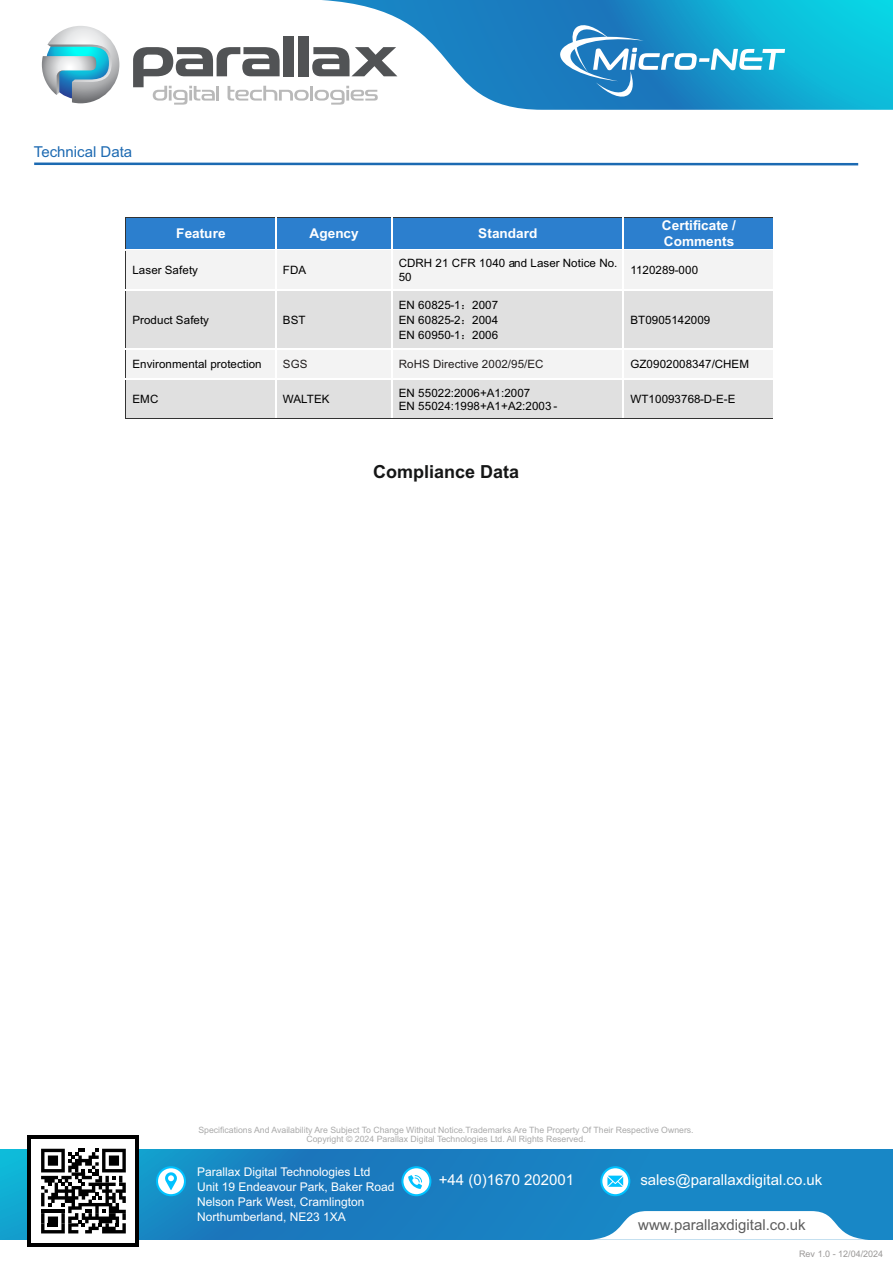
<style>
.page{position:relative;width:893px;height:1263px;background:#fff}
.page>*{position:absolute;margin:0;border:0;box-sizing:border-box;transform-origin:0 0}
.t1{font:700 18px "Arial";color:#151616}
.t2{font:15px "Arial";color:#fff}
.t3{font:15px "Arial";color:#5d5d5d}
.t4{font:15px "Arial";color:#1d6ab2}
.t5{font:700 13.5px/15.3px "Arial";color:#fff}
.t6{font:12px/15.1px "Arial";color:#fff}
.t7{font:11.55px/14.9px "Arial";letter-spacing:.01em;color:#000}
.t8{font:11.55px "Arial";letter-spacing:.005em;color:#231f1f}
.t9{font:9px "Arial";color:#9a9897}
.t10{font:8.7px/9.8px "Arial";color:#aaa;text-align:center}
.s1{font-family:"Sim Sun"}
</style>
<div class="page">
<svg style="left:0;top:1150px;width:893px;height:90px;background:#1883c2"></svg>
<div style="left:28px;top:1135px;width:111px;height:112px;background:#000"></div>
<div style="left:32px;top:1139px;width:103px;height:104px;background:#fff"></div>
<svg style="left:41px;top:1149px;width:85px;height:84px"></svg>
<svg style="left:589px;top:1211px;width:280px;height:29px"></svg>
<svg style="left:156px;top:1166px;width:30px;height:30px"></svg>
<div style="left:158px;top:1168px;width:26px;height:26px;background:#fff;border-radius:50%"></div>
<svg style="left:165px;top:1172px;width:12px;height:18px"></svg>
<svg style="left:600px;top:1166px;width:30px;height:30px"></svg>
<div style="left:602px;top:1168px;width:26px;height:26px;background:#fff;border-radius:50%"></div>
<svg style="left:607px;top:1175px;width:16px;height:12px"></svg>
<svg style="left:401px;top:1166px;width:30px;height:30px"></svg>
<div style="left:403px;top:1168px;width:26px;height:26px;background:#fff;border-radius:50%"></div>
<svg style="left:408px;top:1175px;width:14px;height:14px"></svg>
<svg style="left:322px;top:0;width:571px;height:110px"></svg>
<div style="left:284px;top:36px;width:10px;height:40px;background:#515355"></div>
<div style="left:298px;top:36px;width:11px;height:40px;background:#515355"></div>
<svg style="left:133px;top:47px;width:264px;height:58px"></svg>
<svg style="left:42px;top:26px;width:77px;height:77px"></svg>
<hr style="left:34px;top:163px;width:824px;height:2px;background:#1c6ab2">
<svg style="left:559px;top:22px;width:226px;height:78px;background:#389ccd"></svg>
<div style="left:126px;top:217px;width:149px;height:32px;background:#2c7fce"></div>
<div style="left:277px;top:217px;width:114px;height:32px;background:#2c7fce"></div>
<div style="left:393px;top:217px;width:229px;height:32px;background:#2c7fce"></div>
<div style="left:624px;top:217px;width:148px;height:32px;background:#2c7fce"></div>
<hr style="left:126px;top:217px;width:149px;height:1px;background:#333">
<hr style="left:276px;top:217px;width:115px;height:1px;background:#333">
<hr style="left:391px;top:217px;width:231px;height:1px;background:#333">
<hr style="left:623px;top:217px;width:149px;height:1px;background:#333">
<hr style="left:125px;top:217px;width:1px;height:32px;background:#333">
<hr style="left:275px;top:217px;width:2px;height:32px;background:#fff">
<hr style="left:391px;top:217px;width:2px;height:32px;background:#fff">
<hr style="left:622px;top:217px;width:2px;height:32px;background:#fff">
<div style="left:126px;top:250px;width:149px;height:39px;background:#f3f3f3"></div>
<div style="left:277px;top:250px;width:114px;height:39px;background:#f3f3f3"></div>
<div style="left:393px;top:250px;width:229px;height:39px;background:#f3f3f3"></div>
<div style="left:624px;top:250px;width:148px;height:39px;background:#f3f3f3"></div>
<hr style="left:125px;top:251px;width:1px;height:38px;background:#333">
<div style="left:126px;top:291px;width:149px;height:57px;background:#e0e0e0"></div>
<div style="left:277px;top:291px;width:114px;height:57px;background:#e0e0e0"></div>
<div style="left:393px;top:291px;width:229px;height:57px;background:#e0e0e0"></div>
<div style="left:624px;top:291px;width:148px;height:57px;background:#e0e0e0"></div>
<hr style="left:125px;top:291px;width:1px;height:57px;background:#333">
<div style="left:126px;top:350px;width:149px;height:28px;background:#f3f3f3"></div>
<div style="left:277px;top:350px;width:114px;height:28px;background:#f3f3f3"></div>
<div style="left:393px;top:350px;width:229px;height:28px;background:#f3f3f3"></div>
<div style="left:624px;top:350px;width:148px;height:28px;background:#f3f3f3"></div>
<div style="left:126px;top:380px;width:149px;height:38px;background:#e0e0e0"></div>
<div style="left:277px;top:380px;width:114px;height:38px;background:#e0e0e0"></div>
<div style="left:393px;top:380px;width:229px;height:38px;background:#e0e0e0"></div>
<div style="left:624px;top:380px;width:148px;height:38px;background:#e0e0e0"></div>
<svg style="left:125px;top:350px;width:1px;height:28px"></svg>
<hr style="left:125px;top:380px;width:1px;height:38px;background:#333">
<hr style="left:126px;top:418px;width:149px;height:1px;background:#333">
<hr style="left:276px;top:418px;width:115px;height:1px;background:#333">
<hr style="left:391px;top:418px;width:231px;height:1px;background:#333">
<hr style="left:623px;top:418px;width:149px;height:1px;background:#333">
<p class="t4" style="left:34px;top:146px;width:100px">Technical Data</p>
<p class="t5" style="left:176px;top:227px;width:51px">Feature</p>
<p class="t5" style="left:310px;top:227px;width:51px">Agency</p>
<p class="t5" style="left:478px;top:227px;width:61px">Standard</p>
<p class="t5" style="left:662px;top:219px;width:76px">Certificate /<br>Comments</p>
<p class="t7" style="left:132px;top:264px;width:67px">Laser Safety</p>
<p class="t7" style="left:283px;top:264px;width:25px">FDA</p>
<p class="t7" style="left:399px;top:258px;width:220px;line-height:13.4px">CDRH 21 CFR 1040 and Laser Notice No.<br>50</p>
<p class="t7" style="left:630px;top:264px;width:69px">1120289-000</p>
<p class="t7" style="left:132px;top:313px;width:78px">Product Safety</p>
<p class="t7" style="left:283px;top:313px;width:24px">BST</p>
<p class="t7" style="left:399px;top:298px;width:101px;text-align:justify">EN 60825-1<span class="s1">：</span>2007<br>EN 60825-2<span class="s1">：</span>2004<br>EN 60950-1<span class="s1">：</span>2006</p>
<p class="t7" style="left:630px;top:313px;width:81px">BT0905142009</p>
<p class="t7" style="left:132px;top:358px;width:131px">Environmental protection</p>
<p class="t8" style="left:283px;top:360px;width:26px">SGS</p>
<p class="t8" style="left:399px;top:360px;width:146px">RoHS Directive 2002/95/EC</p>
<p class="t7" style="left:630px;top:358px;width:120px">GZ0902008347/CHEM</p>
<p class="t7" style="left:132px;top:393px;width:27px">EMC</p>
<p class="t7" style="left:283px;top:393px;width:48px">WALTEK</p>
<p class="t7" style="left:399px;top:387px;width:160px;line-height:13.2px">EN 55022:2006+A1:2007<br>EN 55024:1998+A1+A2:2003 -</p>
<p class="t7" style="left:630px;top:393px;width:106px">WT10093768-D-E-E</p>
<h1 class="t1" style="left:373px;top:465px;width:148px">Compliance Data</h1>
<p class="t10" style="left:198px;top:1125px;width:497px">Specifications And Availability Are Subject To Change Without Notice.Trademarks Are The Property Of Their Respective Owners.<br>Copyright © 2024 Parallax Digital Technologies Ltd. All Rights Reserved.</p>
<p class="t6" style="left:197px;top:1165px;width:199px">Parallax Digital Technologies Ltd<br>Unit 19 Endeavour Park, Baker Road<br>Nelson Park West, Cramlington<br>Northumberland, NE23 1XA</p>
<p class="t2" style="left:439px;top:1174px;width:137px">+44 (0)1670 202001</p>
<p class="t2" style="left:640px;top:1174px;width:183px">sales@parallaxdigital.co.uk</p>
<p class="t3" style="left:638px;top:1219px;width:169px">www.parallaxdigital.co.uk</p>
<p class="t9" style="left:799px;top:1250px;width:86px">Rev 1.0 - 12/04/2024</p>
</div>
